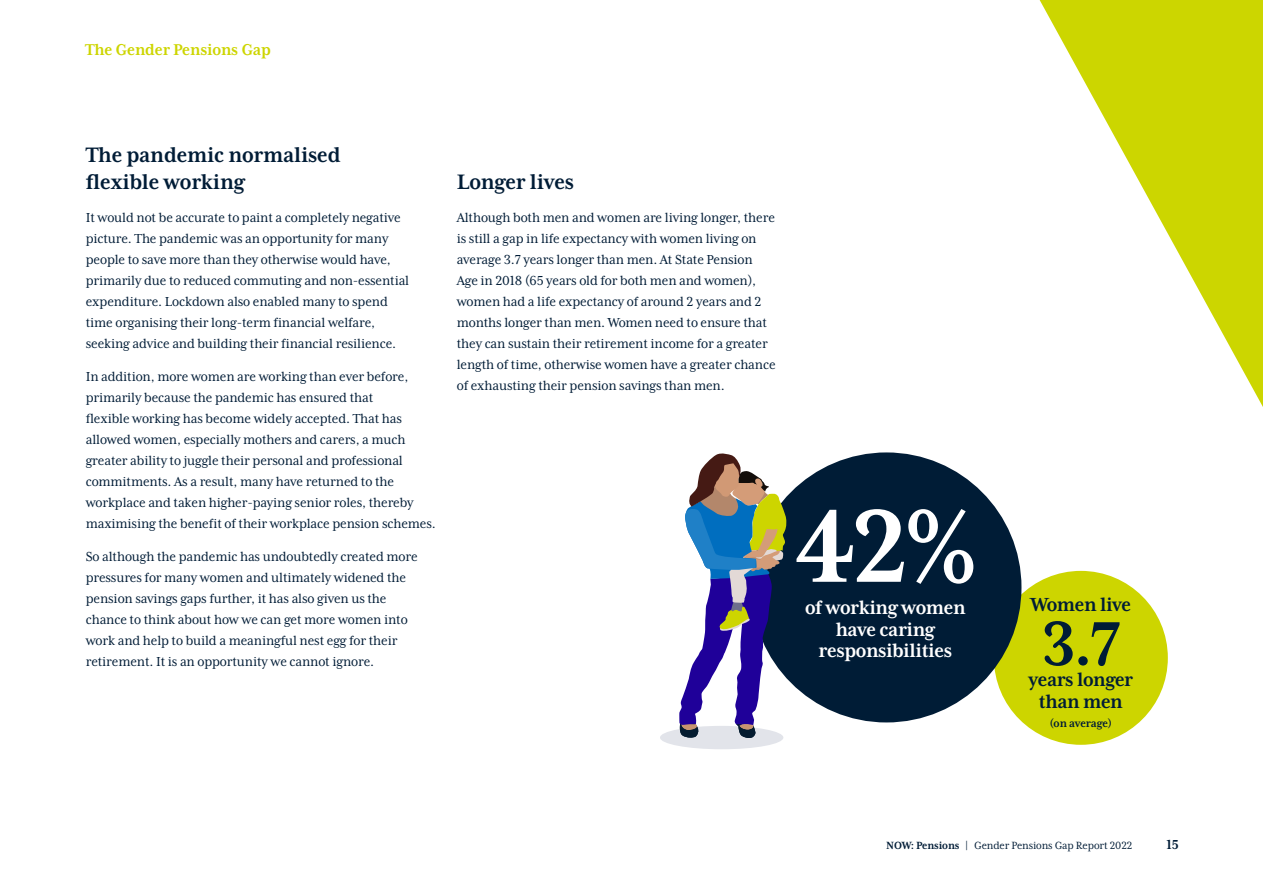
<style>
.page{position:relative;width:1263px;height:893px;background:#fff}
.page>*{position:absolute;margin:0;border:0;box-sizing:border-box;transform-origin:0 0}
.t1{font:700 117.75px "Mrs Eaves XL Serif Nar OT";color:#fff}
.t2{font:700 71.25px "Mrs Eaves XL Serif Nar OT";color:#001c36}
.t3{font:700 24px/27px "Mrs Eaves XL Serif Nar OT";letter-spacing:-.01em;color:#001c36}
.t4{font:700 21.75px/21.8px "Mrs Eaves XL Serif Nar OT";letter-spacing:-.02em;color:#fff;text-align:center}
.t5{font:700 21.75px/21.8px "Mrs Eaves XL Serif Nar OT";letter-spacing:-.02em;color:#001c36;text-align:center}
.t6{font:700 18px "Mrs Eaves XL Serif Nar OT";letter-spacing:-.01em;color:#cdd500}
.t7{font:15px/21px "Mrs Eaves XL Serif Nar OT";letter-spacing:-.01em;color:#001c36}
.t8{font:700 15px "Mrs Eaves XL Serif Nar OT";color:#001c36}
.t9{font:700 12.6px "Mrs Eaves XL Serif Nar OT";letter-spacing:-.01em;color:#001c36}
.t10{font:12px "Mrs Eaves XL Serif Nar OT";letter-spacing:-.01em;color:#001c36}
.s1{font-weight:700}
</style>
<div class="page">
<svg style="left:1040px;top:0;width:223px;height:407px"></svg>
<div style="left:994px;top:571px;width:174px;height:174px;background:#cdd500;border-radius:50%"></div>
<div style="left:751px;top:452px;width:270px;height:270px;background:#001c36;border-radius:50%"></div>
<div style="left:660px;top:726px;width:123px;height:23px;background:#e2e4ea;border-radius:50%"></div>
<svg style="left:679px;top:453px;width:107px;height:285px"></svg>
<p class="t6" style="left:85px;top:41px;width:187px">The Gender Pensions Gap</p>
<h3 class="t3" style="left:86px;top:141px;width:256px">The pandemic normalised flexible working</h3>
<p class="t7" style="left:86px;top:207px;width:325px">It would not be accurate to paint a completely negative picture. The pandemic was an opportunity for many people to save more than they otherwise would have, primarily due to reduced commuting and non-essential expenditure. Lockdown also enabled many to spend time organising their long-term financial welfare, seeking advice and building their financial resilience.</p>
<p class="t7" style="left:86px;top:366px;width:352px">In addition, more women are working than ever before, primarily because the pandemic has ensured that<br>flexible working has become widely accepted. That has allowed women, especially mothers and carers, a much greater ability to juggle their personal and professional commitments. As a result, many have returned to the workplace and taken higher-paying senior roles, thereby maximising the benefit of their workplace pension schemes.</p>
<p class="t7" style="left:86px;top:546px;width:333px">So although the pandemic has undoubtedly created more pressures for many women and ultimately widened the pension savings gaps further, it has also given us the chance to think about how we can get more women into work and help to build a meaningful nest egg for their retirement. It is an opportunity we cannot ignore.</p>
<h3 class="t3" style="left:457px;top:168px;width:119px">Longer lives</h3>
<p class="t7" style="left:457px;top:207px;width:320px">Although both men and women are living longer, there is still a gap in life expectancy with women living on average 3.7 years longer than men. At State Pension Age in 2018 (65 years old for both men and women), women had a life expectancy of around 2 years and 2 months longer than men. Women need to ensure that they can sustain their retirement income for a greater length of time, otherwise women have a greater chance of exhausting their pension savings than men.</p>
<h1 class="t1" style="left:795px;top:488px;width:185px">42%</h1>
<h3 class="t4" style="left:805px;top:596px;width:162px">of working women have caring responsibilities</h3>
<h3 class="t5" style="left:1030px;top:593px;width:102px">Women live</h3>
<h2 class="t2" style="left:1041px;top:608px;width:80px">3.7</h2>
<h3 class="t5" style="left:1028px;top:669px;width:106px">years longer than men</h3>
<p class="t9" style="left:1050px;top:717px;width:64px">(on average)</p>
<p class="t10" style="left:886px;top:839px;width:248px"><span class="s1">NOW: Pensions |</span> Gender Pensions Gap Report 2022</p>
<p class="t8" style="left:1166px;top:837px;width:14px">15</p>
</div>
